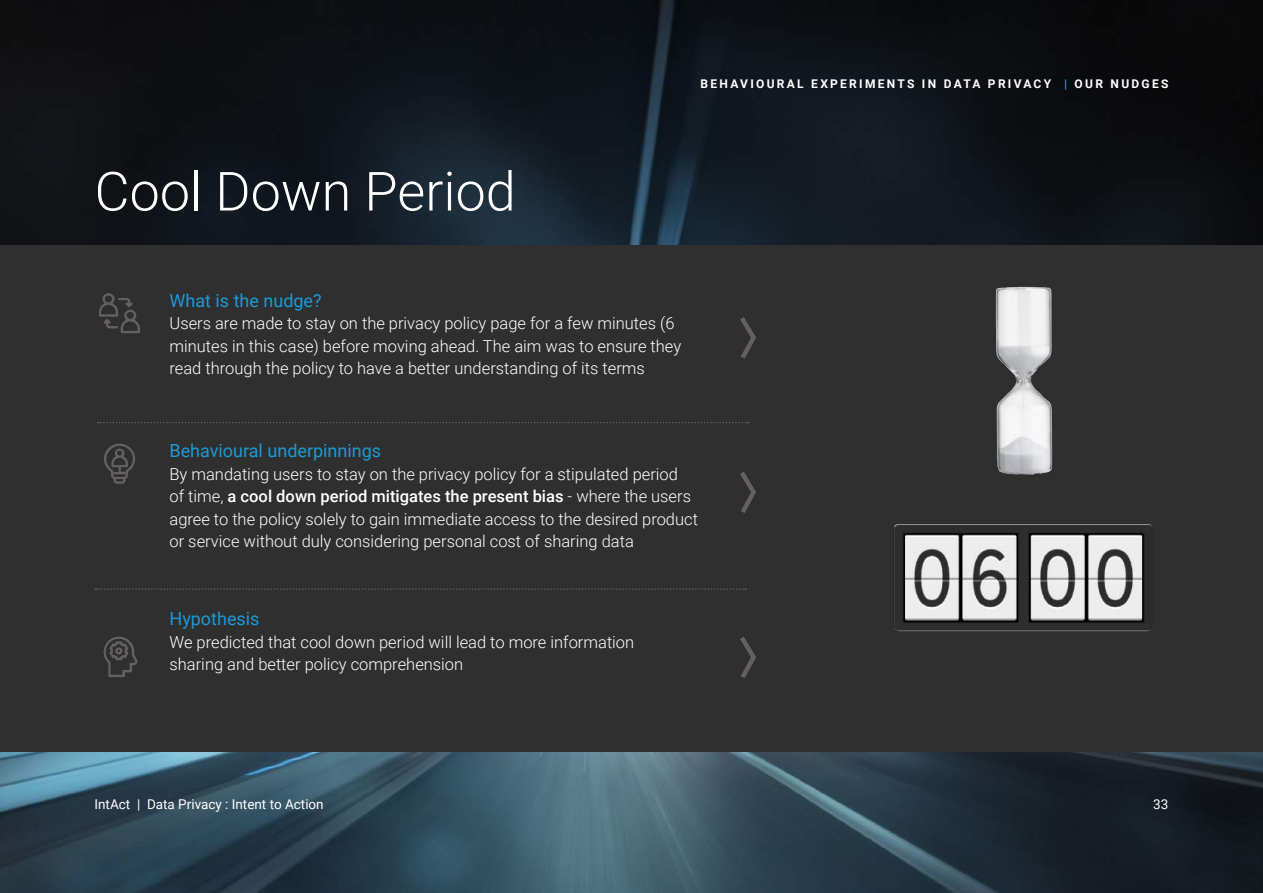
<style>
.page{position:relative;width:1263px;height:893px;background:#fff}
.page>*{position:absolute;margin:0;border:0;box-sizing:border-box;transform-origin:0 0}
.t1{font:300 54px "Roboto";color:#fff}
.t2{font:18px "Roboto";color:#1d99d6}
.t3{font:300 16.5px/22.5px "Roboto";color:#fff}
.t4{font:13.5px "Roboto";color:#fff}
.t5{font:700 12px "Roboto";letter-spacing:.19em;color:#fff}
.s1{font-weight:900;color:#1d99d6}
.s2{font-weight:500}
</style>
<div class="page">
<img style="left:0;top:0;width:1263px;height:893px">
<div style="left:0;top:246px;width:1263px;height:506px;background:#2e2f2e"></div>
<svg style="left:98px;top:422px;width:650px;height:1px"></svg>
<svg style="left:95px;top:588px;width:651px;height:2px"></svg>
<svg style="left:99px;top:293px;width:41px;height:40px"></svg>
<svg style="left:104px;top:444px;width:31px;height:40px"></svg>
<svg style="left:740px;top:317px;width:16px;height:42px"></svg>
<svg style="left:740px;top:471px;width:16px;height:42px"></svg>
<svg style="left:740px;top:637px;width:16px;height:41px"></svg>
<img style="left:894px;top:524px;width:258px;height:108px">
<svg style="left:104px;top:637px;width:34px;height:40px"></svg>
<img style="left:995px;top:286px;width:58px;height:189px">
<h1 class="t1" style="left:94px;top:153px;width:423px">Cool Down Period</h1>
<p class="t5" style="left:700px;top:75px;width:469px">BEHAVIOURAL EXPERIMENTS IN DATA PRIVACY <span class="s1">|</span> OUR NUDGES</p>
<p class="t2" style="left:170px;top:288px;width:154px">What is the nudge?</p>
<p class="t3" style="left:170px;top:311px;width:513px">Users are made to stay on the privacy policy page for a few minutes (6 minutes in this case) before moving ahead. The aim was to ensure they read through the policy to have a better understanding of its terms</p>
<p class="t2" style="left:170px;top:438px;width:213px">Behavioural underpinnings</p>
<p class="t3" style="left:170px;top:462px;width:530px">By mandating users to stay on the privacy policy for a stipulated period<br>of time, <span class="s2">a cool down period mitigates the present bias</span> - where the users agree to the policy solely to gain immediate access to the desired product or service without duly considering personal cost of sharing data</p>
<p class="t2" style="left:170px;top:606px;width:91px">Hypothesis</p>
<p class="t3" style="left:170px;top:630px;width:466px">We predicted that cool down period will lead to more information sharing and better policy comprehension</p>
<p class="t4" style="left:94px;top:794px;width:231px">IntAct | Data Privacy : Intent to Action</p>
<p class="t4" style="left:1153px;top:794px;width:17px">33</p>
</div>
